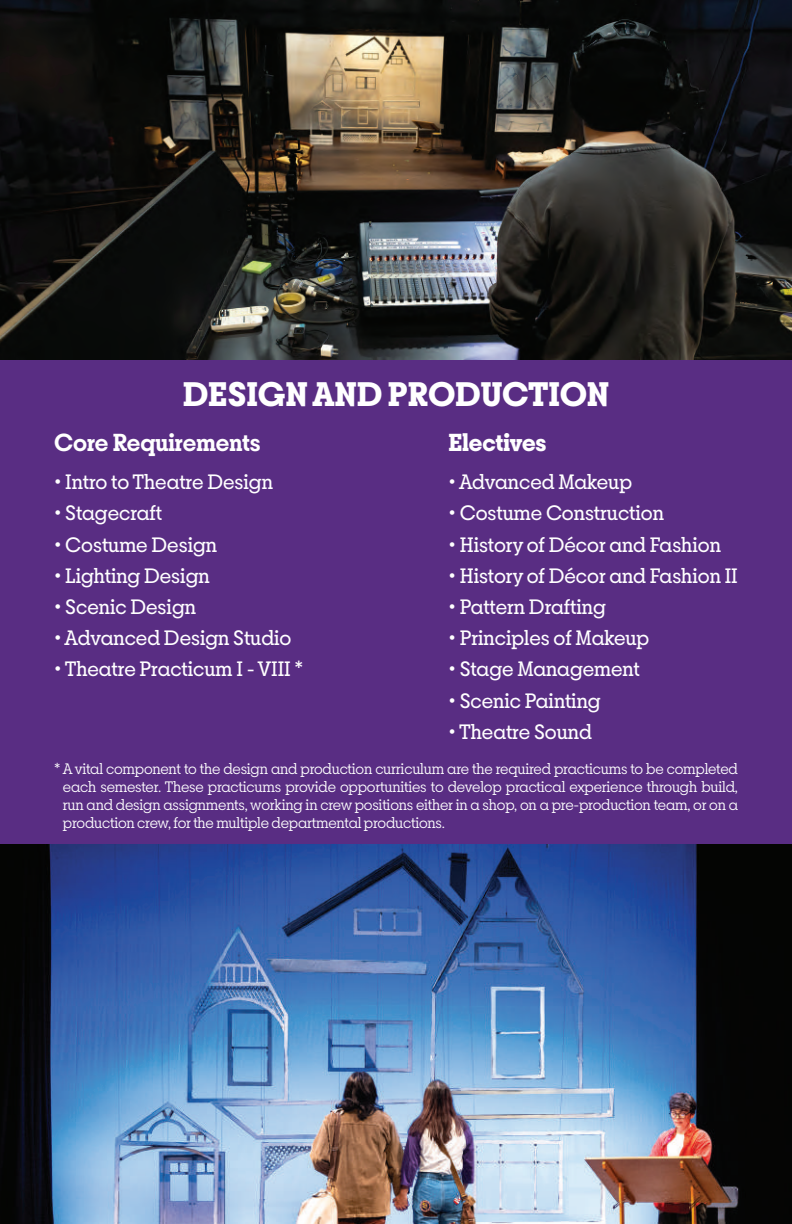
<style>
.page{position:relative;width:792px;height:1224px;background:#592d83}
.page>*{position:absolute;margin:0;border:0;box-sizing:border-box;transform-origin:0 0}
.t1{font:700 36px "Breton";letter-spacing:-.005em;color:#fff}
.t2{font:600 26px "Breton";color:#fff}
.t3{font:700 26px "Breton";color:#fff}
.t4{font:22px "Breton";color:#fff}
.t5{font:16px/18px "Breton";letter-spacing:-.01em;color:#fff;text-align:justify}
</style>
<div class="page">
<img style="left:0;top:0;width:792px;height:360px">
<img style="left:0;top:845px;width:792px;height:379px">
<h1 class="t1" style="left:183px;top:370px;width:428px">DESIGN AND PRODUCTION</h1>
<h2 class="t2" style="left:54px;top:425px;width:208px">Core Requirements</h2>
<h3 class="t4" style="left:54px;top:468px;width:220px">• Intro to Theatre Design</h3>
<h3 class="t4" style="left:54px;top:499px;width:110px">• Stagecraft</h3>
<h3 class="t4" style="left:54px;top:531px;width:165px">• Costume Design</h3>
<h3 class="t4" style="left:54px;top:562px;width:157px">• Lighting Design</h3>
<h3 class="t4" style="left:54px;top:593px;width:143px">• Scenic Design</h3>
<h3 class="t4" style="left:54px;top:624px;width:239px">• Advanced Design Studio</h3>
<h3 class="t4" style="left:54px;top:655px;width:251px">• Theatre Practicum I - VIII *</h3>
<h2 class="t3" style="left:448px;top:425px;width:100px">Electives</h2>
<h3 class="t4" style="left:448px;top:468px;width:185px">• Advanced Makeup</h3>
<h3 class="t4" style="left:448px;top:499px;width:217px">• Costume Construction</h3>
<h3 class="t4" style="left:448px;top:531px;width:274px">• History of Décor and Fashion</h3>
<h3 class="t4" style="left:448px;top:562px;width:291px">• History of Décor and Fashion II</h3>
<h3 class="t4" style="left:448px;top:593px;width:159px">• Pattern Drafting</h3>
<h3 class="t4" style="left:448px;top:624px;width:202px">• Principles of Makeup</h3>
<h3 class="t4" style="left:448px;top:655px;width:193px">• Stage Management</h3>
<h3 class="t4" style="left:448px;top:686px;width:154px">• Scenic Painting</h3>
<h3 class="t4" style="left:448px;top:718px;width:145px">• Theatre Sound</h3>
<p class="t5" style="left:63px;top:760px;width:677px;text-indent:-9px">* A vital component to the design and production curriculum are the required practicums to be completed each semester. These practicums provide opportunities to develop practical experience through build, run and design assignments, working in crew positions either in a shop, on a pre-production team, or on a production crew, for the multiple departmental productions.</p>
</div>
